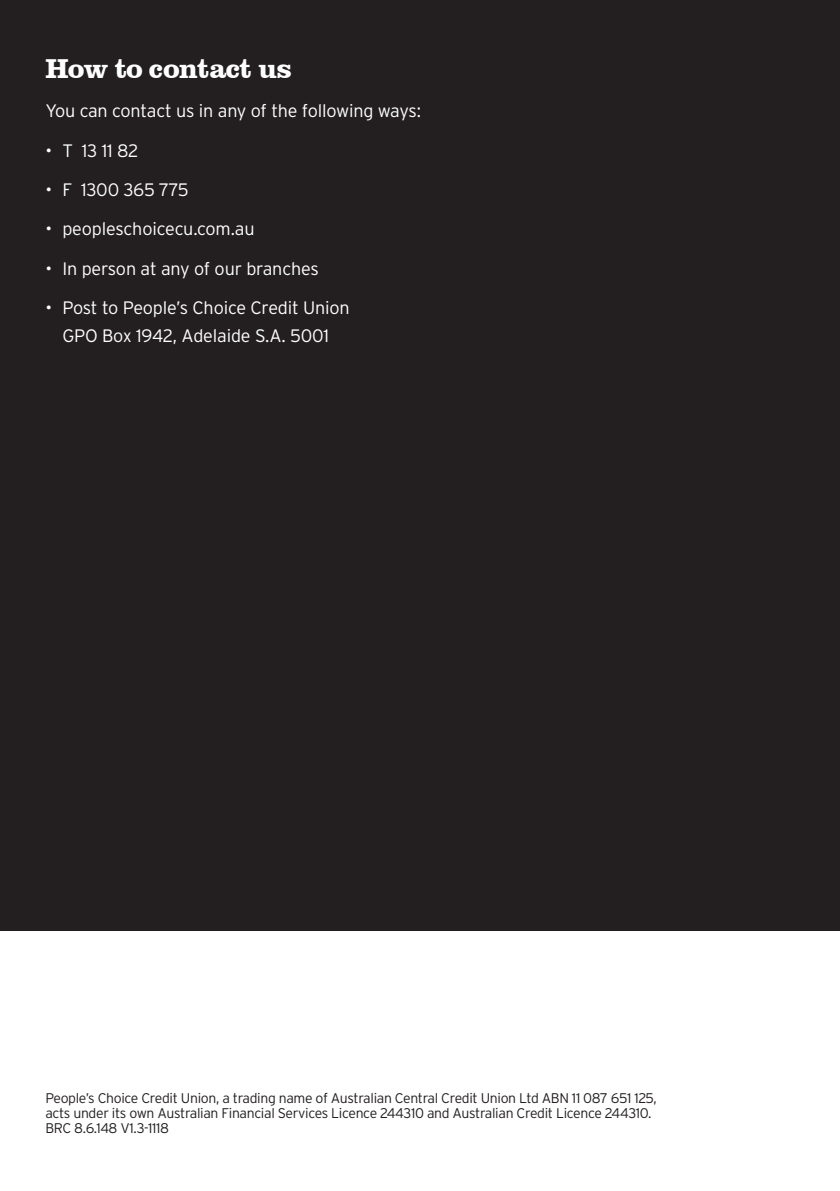
<style>
.page{position:relative;width:840px;height:1191px;background:#fff}
.page>*{position:absolute;margin:0;border:0;box-sizing:border-box;transform-origin:0 0}
.t1{font:700 28px "Clarendon BT";letter-spacing:-.025em;color:#fff}
.t2{font:300 18px/28px "Interstate";letter-spacing:-.01em;color:#fff;text-align:center}
.t3{font:300 14px/15px "Interstate";letter-spacing:-.025em;color:#231f20}
</style>
<div class="page">
<div style="left:0;top:0;width:839px;height:930px;background:#231f20"></div>
<p class="t1" style="left:45px;top:51px;width:248px">How to contact us</p>
<p class="t2" style="left:45px;top:97px;width:377px">You can contact us in any of the following ways:</p>
<p class="t2" style="left:45px;top:136px;width:94px">• T 13 11 82</p>
<p class="t2" style="left:45px;top:176px;width:145px">• F 1300 365 775</p>
<p class="t2" style="left:45px;top:215px;width:210px">• peopleschoicecu.com.au</p>
<p class="t2" style="left:45px;top:254px;width:275px">• In person at any of our branches</p>
<p class="t2" style="left:45px;top:294px;width:306px">• Post to People’s Choice Credit Union<br>GPO Box 1942, Adelaide S.A. 5001</p>
<p class="t3" style="left:45px;top:1090px;width:612px">People’s Choice Credit Union, a trading name of Australian Central Credit Union Ltd ABN 11 087 651 125, acts under its own Australian Financial Services Licence 244310 and Australian Credit Licence 244310.<br>BRC 8.6.148 V1.3-1118</p>
</div>
